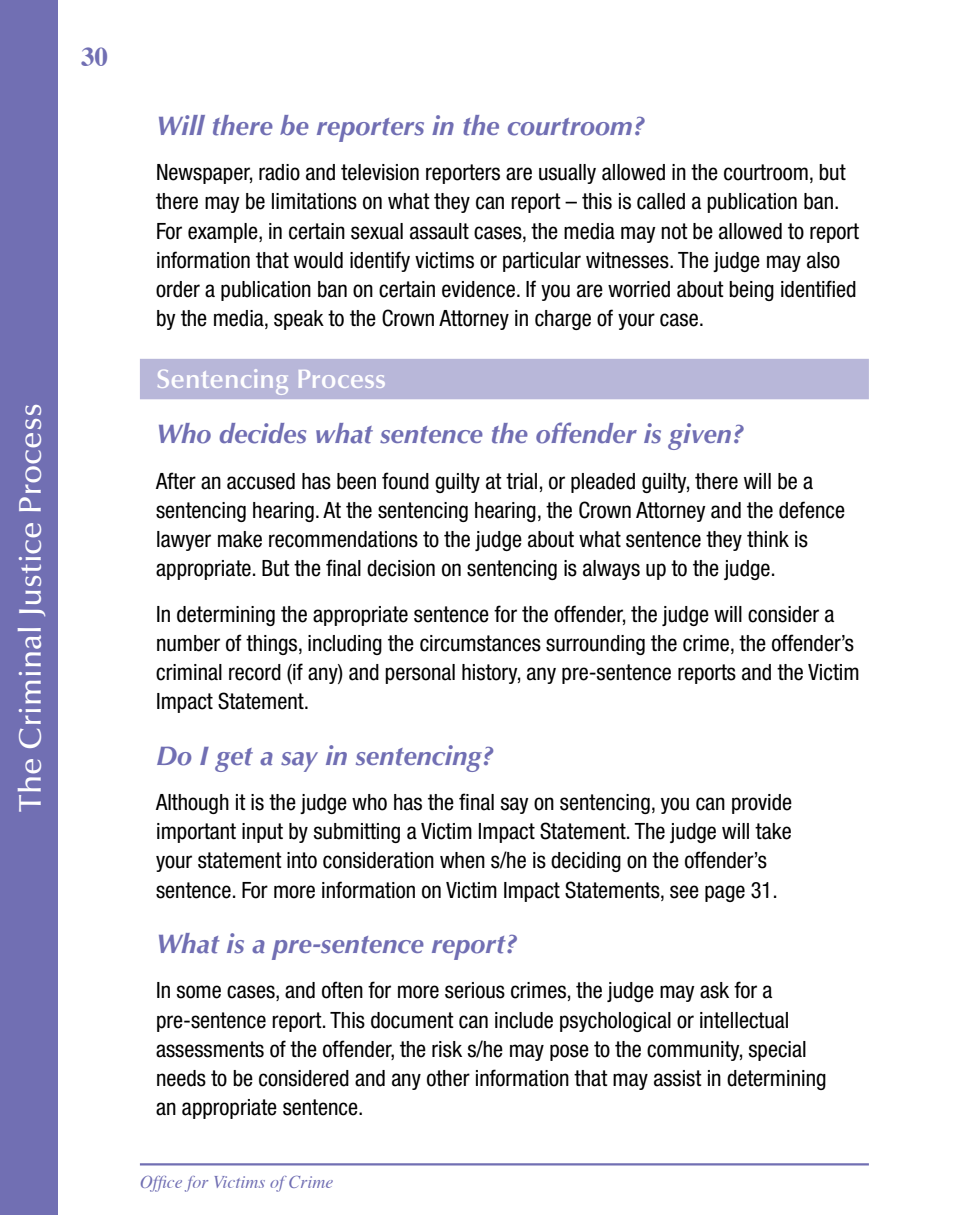
<style>
.page{position:relative;width:972px;height:1215px;background:#fff}
.page>*{position:absolute;margin:0;border:0;box-sizing:border-box;transform-origin:0 0}
.t1{font:500 31.5px "Optima";color:#fff}
.t2{font:italic 700 27px "Optima";color:#716fb3}
.t3{font:600 27px "Optima";color:#fff}
.t4{font:700 27px "Times";color:#716fb3}
.t5{font:condensed 22.5px/29.2px "Helvetica Neue";color:#000}
.t6{font:italic 18px "Times";color:#716fb3}
</style>
<div class="page">
<div style="left:0;top:0;width:58px;height:1215px;background:#716fb3"></div>
<hr style="left:140px;top:1163px;width:729px;height:3px;background:#716fb3">
<div style="left:140px;top:359px;width:729px;height:40px;background:#b8b7d9"></div>
<h1 class="t1" style="left:13px;top:812px;width:410px;rotate:-90deg">The Criminal Justice Process</h1>
<p class="t4" style="left:81px;top:31px;width:28px">30</p>
<p class="t2" style="left:156px;top:109px;width:490px">Will there be reporters in the courtroom?</p>
<p class="t5" style="left:156px;top:157px;width:704px">Newspaper, radio and television reporters are usually allowed in the courtroom, but there may be limitations on what they can report – this is called a publication ban.<br>For example, in certain sexual assault cases, the media may not be allowed to report information that would identify victims or particular witnesses. The judge may also order a publication ban on certain evidence. If you are worried about being identified by the media, speak to the Crown Attorney in charge of your case.</p>
<p class="t3" style="left:156px;top:363px;width:232px">Sentencing Process</p>
<p class="t2" style="left:156px;top:418px;width:589px">Who decides what sentence the offender is given?</p>
<p class="t5" style="left:156px;top:466px;width:690px">After an accused has been found guilty at trial, or pleaded guilty, there will be a sentencing hearing. At the sentencing hearing, the Crown Attorney and the defence lawyer make recommendations to the judge about what sentence they think is appropriate. But the final decision on sentencing is always up to the judge.</p>
<p class="t5" style="left:156px;top:599px;width:705px">In determining the appropriate sentence for the offender, the judge will consider a number of things, including the circumstances surrounding the crime, the offender’s criminal record (if any) and personal history, any pre-sentence reports and the Victim Impact Statement.</p>
<p class="t2" style="left:156px;top:739px;width:339px">Do I get a say in sentencing?</p>
<p class="t5" style="left:156px;top:787px;width:638px">Although it is the judge who has the final say on sentencing, you can provide important input by submitting a Victim Impact Statement. The judge will take your statement into consideration when s/he is deciding on the offender’s sentence. For more information on Victim Impact Statements, see page 31.</p>
<p class="t2" style="left:156px;top:928px;width:362px">What is a pre-sentence report?</p>
<p class="t5" style="left:156px;top:976px;width:672px">In some cases, and often for more serious crimes, the judge may ask for a pre-sentence report. This document can include psychological or intellectual assessments of the offender, the risk s/he may pose to the community, special needs to be considered and any other information that may assist in determining an appropriate sentence.</p>
<p class="t6" style="left:140px;top:1166px;width:195px">Office for Victims of Crime</p>
</div>
